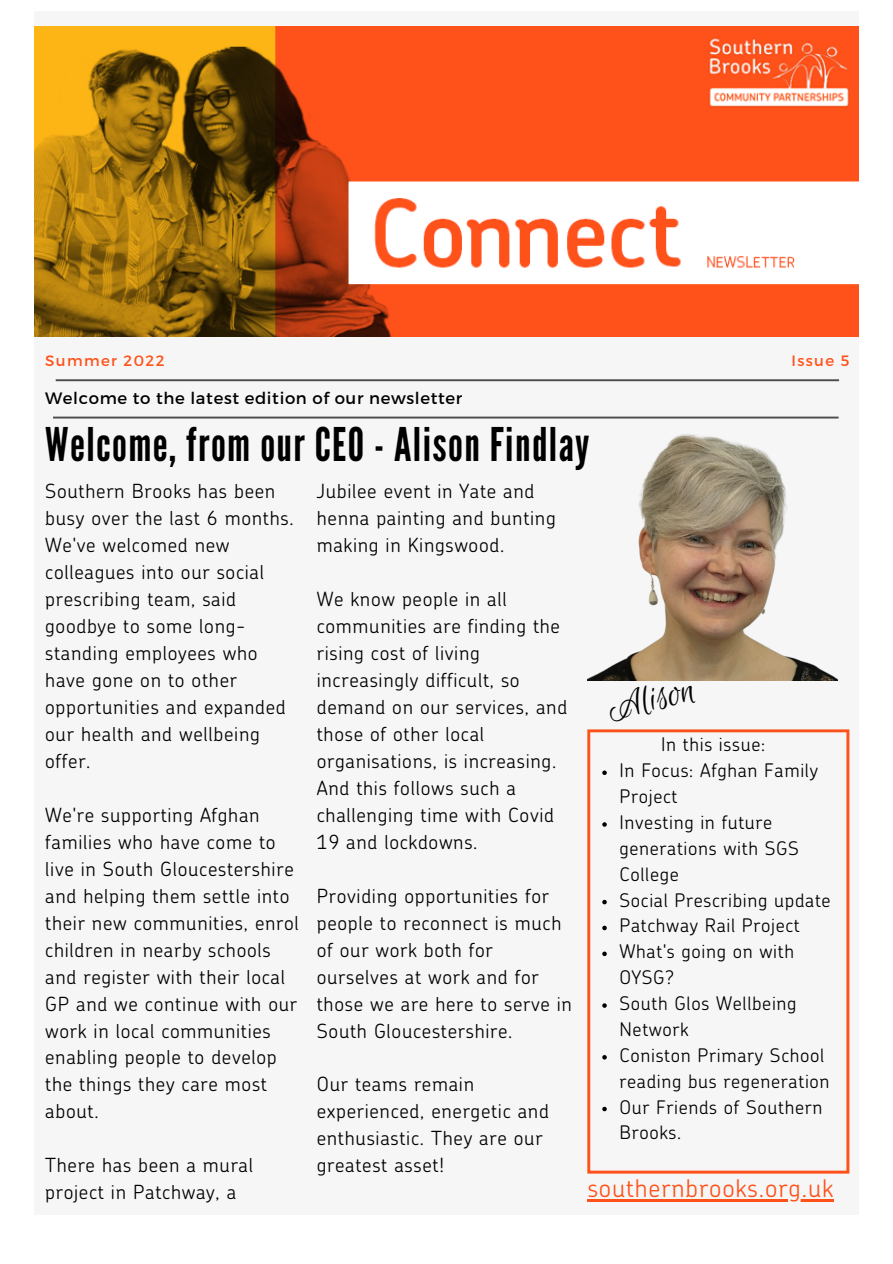
<style>
.page{position:relative;width:893px;height:1264px;background:#fff}
.page>*{position:absolute;margin:0;border:0;box-sizing:border-box;transform-origin:0 0}
.t1{font:46.35px "League Gothic";letter-spacing:.03em;color:#000}
.t2{font:39.45px "Euphoria Script";color:#000}
.t3{font:300 24.75px "Chevin";letter-spacing:.035em;color:#ff521a}
.t4{font:300 19.5px/27px "Chevin";letter-spacing:.035em;color:#000}
.t5{font:300 18.75px/25.8px "Chevin";letter-spacing:.035em;color:#000}
.t6{font:16.5px "Montserrat";letter-spacing:.04em;color:#000}
.t7{font:15px "Montserrat";letter-spacing:.09em;color:#ff521a}
</style>
<div class="page">
<div style="left:34px;top:11px;width:824px;height:1203px;background:#f6f6f6"></div>
<svg style="left:56px;top:379px;width:783px;height:2px;background:#646464"></svg>
<img style="left:34px;top:27px;width:824px;height:309px">
<svg style="left:53px;top:416px;width:785px;height:2px;background:#7f7f7f"></svg>
<img style="left:587px;top:418px;width:250px;height:262px">
<svg style="left:587px;top:729px;width:262px;height:444px"></svg>
<div style="left:700px;top:233px;width:134px;height:20px;background:#fff"></div>
<svg style="left:602px;top:770px;width:4px;height:5px"></svg>
<svg style="left:602px;top:822px;width:4px;height:4px"></svg>
<svg style="left:602px;top:899px;width:4px;height:5px"></svg>
<svg style="left:602px;top:925px;width:4px;height:5px"></svg>
<svg style="left:602px;top:951px;width:4px;height:5px"></svg>
<svg style="left:602px;top:1003px;width:4px;height:4px"></svg>
<svg style="left:602px;top:1055px;width:4px;height:4px"></svg>
<svg style="left:602px;top:1106px;width:4px;height:5px"></svg>
<hr style="left:587px;top:1198px;width:247px;height:3px;background:#ff521a">
<p class="t7" style="left:45px;top:351px;width:121px">Summer 2022</p>
<p class="t7" style="left:791px;top:351px;width:59px">Issue 5</p>
<p class="t6" style="left:45px;top:387px;width:418px">Welcome to the latest edition of our newsletter</p>
<h1 class="t1" style="left:45px;top:417px;width:545px">Welcome, from our CEO - Alison Findlay</h1>
<p class="t4" style="left:45px;top:479px;width:250px">Southern Brooks has been busy over the last 6 months.<br>We've welcomed new colleagues into our social prescribing team, said goodbye to some long&shy;standing employees who have gone on to other opportunities and expanded our health and wellbeing offer.</p>
<p class="t4" style="left:45px;top:803px;width:255px">We're supporting Afghan families who have come to live in South Gloucestershire and helping them settle into their new communities, enrol children in nearby schools and register with their local<br>GP and we continue with our work in local communities enabling people to develop the things they care most about.</p>
<p class="t4" style="left:45px;top:1153px;width:209px">There has been a mural project in Patchway, a</p>
<p class="t4" style="left:317px;top:479px;width:240px">Jubilee event in Yate and henna painting and bunting making in Kingswood.</p>
<p class="t4" style="left:317px;top:587px;width:252px">We know people in all communities are finding the rising cost of living increasingly difficult, so demand on our services, and those of other local organisations, is increasing.<br>And this follows such a challenging time with Covid<br>19 and lockdowns.</p>
<p class="t4" style="left:317px;top:884px;width:257px">Providing opportunities for people to reconnect is much of our work both for ourselves at work and for those we are here to serve in<br>South Gloucestershire.</p>
<p class="t4" style="left:317px;top:1072px;width:234px">Our teams remain experienced, energetic and enthusiastic. They are our greatest asset!</p>
<h2 class="t2" style="left:604px;top:687px;width:89px;rotate:-12deg">Alison</h2>
<p class="t5" style="left:661px;top:733px;width:106px">In this issue:</p>
<p class="t5" style="left:619px;top:759px;width:213px">In Focus: Afghan Family<br>Project<br>Investing in future generations with SGS<br>College<br>Social Prescribing update<br>Patchway Rail Project<br>What's going on with<br>OYSG?<br>South Glos Wellbeing<br>Network<br>Coniston Primary School reading bus regeneration<br>Our Friends of Southern<br>Brooks.</p>
<p class="t3" style="left:587px;top:1177px;width:247px">southernbrooks.org.uk</p>
</div>
